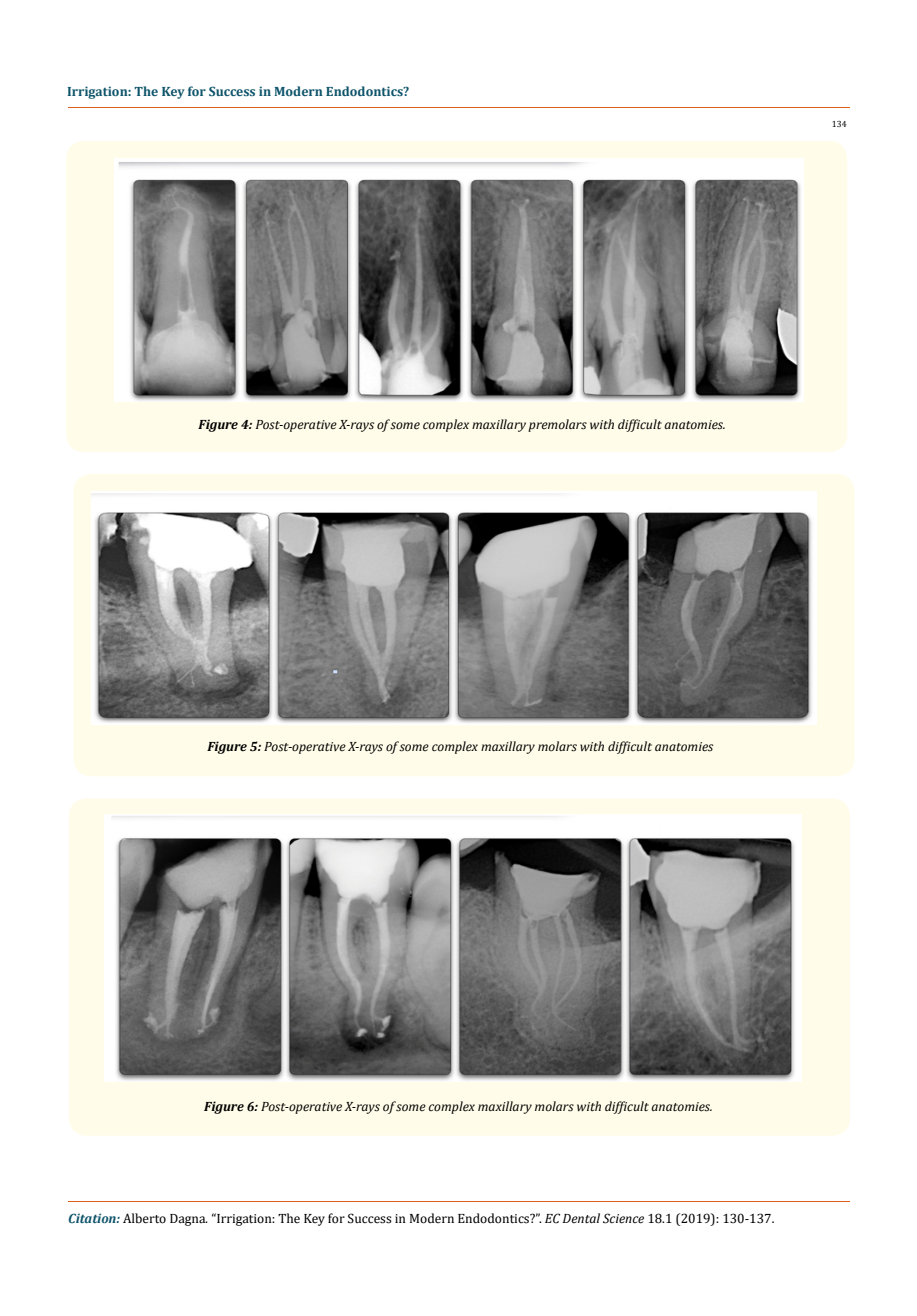
<style>
.page{position:relative;width:917px;height:1316px;background:#fff}
.page>*{position:absolute;margin:0;border:0;box-sizing:border-box;transform-origin:0 0}
.t1{font:italic 13.5px "Cambria";color:#000}
.t2{font:13.5px "Cambria";color:#000}
.t3{font:700 13.5px "Cambria";color:#0e546a}
.t4{font:9px "Cambria";color:#000}
.s1{font-weight:700}
.s2{font-weight:700;font-style:italic;color:#0e546a}
.s3{font-style:italic}
</style>
<div class="page">
<hr style="left:68px;top:108px;width:781px;height:1px;background:#e05d1a">
<hr style="left:68px;top:1201px;width:781px;height:1px;background:#e05d1a">
<div style="left:66px;top:141px;width:781px;height:311px;background:#fffde9;border-radius:18px"></div>
<img style="left:114px;top:158px;width:689px;height:244px">
<div style="left:73px;top:474px;width:781px;height:302px;background:#fffde9;border-radius:18px"></div>
<img style="left:92px;top:491px;width:724px;height:233px">
<div style="left:69px;top:798px;width:781px;height:337px;background:#fffde9;border-radius:18px"></div>
<img style="left:105px;top:814px;width:696px;height:267px">
<p class="t3" style="left:67px;top:82px;width:343px">Irrigation: The Key for Success in Modern Endodontics?</p>
<p class="t4" style="left:831px;top:119px;width:16px">134</p>
<p class="t1" style="left:198px;top:415px;width:528px"><span class="s1">Figure 4:</span> Post-operative X-rays of some complex maxillary premolars with difficult anatomies.</p>
<p class="t1" style="left:207px;top:737px;width:507px"><span class="s1">Figure 5:</span> Post-operative X-rays of some complex maxillary molars with difficult anatomies</p>
<p class="t1" style="left:204px;top:1096px;width:510px"><span class="s1">Figure 6:</span> Post-operative X-rays of some complex maxillary molars with difficult anatomies.</p>
<p class="t2" style="left:68px;top:1210px;width:707px"><span class="s2">Citation:</span> Alberto Dagna<span class="s3">.</span> “Irrigation: The Key for Success in Modern Endodontics?”. <span class="s3">EC Dental Science</span> 18.1 (2019): 130-137.</p>
</div>
